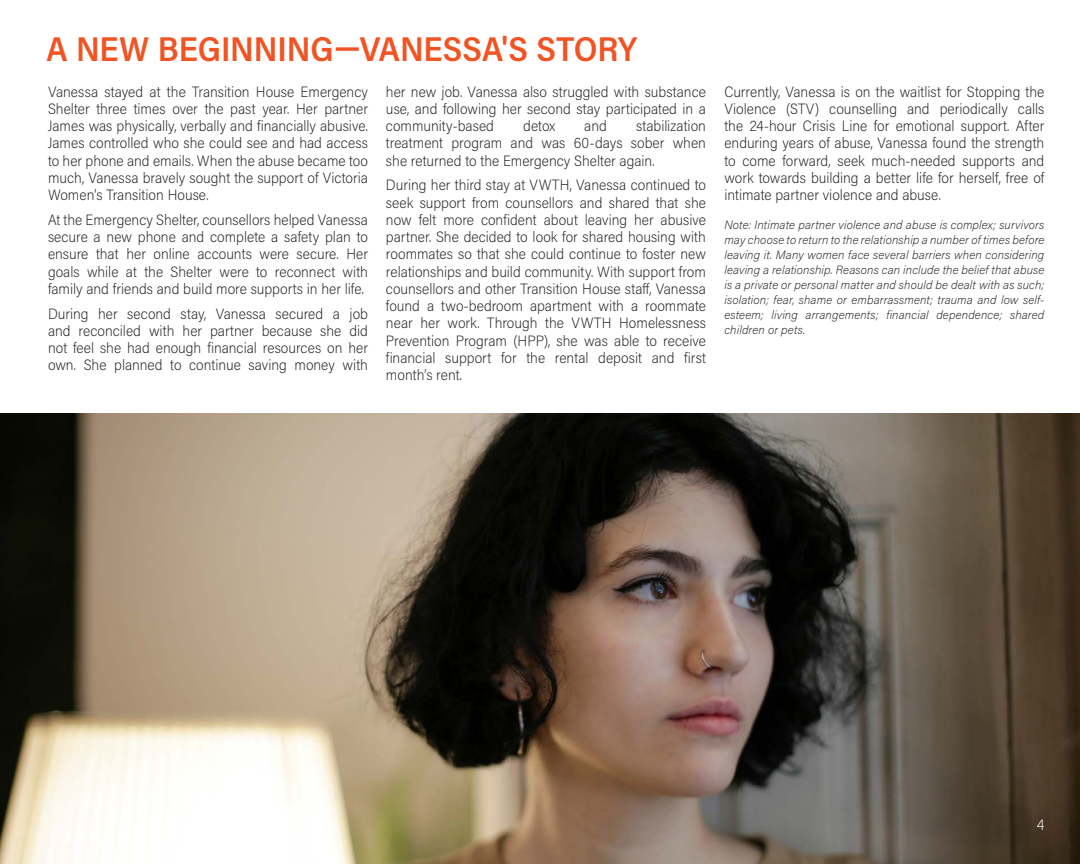
<style>
.page{position:relative;width:1080px;height:864px;background:#fff}
.page>*{position:absolute;margin:0;border:0;box-sizing:border-box;transform-origin:0 0}
.body{font:34.5px "Acumin Variable Concept";letter-spacing:-.005em;color:#f15422}
.body-2{font:200 15px/17.2px "Acumin Pro Semi Cond";color:#231f20;text-align:justify}
.body-3{font:200 15px "Acumin Pro Semi Cond";color:#fff}
.body-4{font:12px/15px "Acumin Variable Concept";letter-spacing:.01em;color:#231f20;text-align:justify}
</style>
<div class="page">
<img style="left:0;top:413px;width:1080px;height:451px">
<p class="body" style="left:46px;top:26px;width:592px">A NEW BEGINNING—VANESSA'S STORY</p>
<p class="body-2" style="left:48px;top:82px;width:322px">Vanessa stayed at the Transition House Emergency Shelter three times over the past year. Her partner James was physically, verbally and financially abusive.<br>James controlled who she could see and had access to her phone and emails. When the abuse became too much, Vanessa bravely sought the support of Victoria Women’s Transition House.</p>
<p class="body-2" style="left:48px;top:210px;width:322px">At the Emergency Shelter, counsellors helped Vanessa secure a new phone and complete a safety plan to ensure that her online accounts were secure. Her goals while at the Shelter were to reconnect with family and friends and build more supports in her life.</p>
<p class="body-2" style="left:48px;top:304px;width:322px">During her second stay, Vanessa secured a job and reconciled with her partner because she did not feel she had enough financial resources on her own. She planned to continue saving money with</p>
<p class="body-2" style="left:386px;top:82px;width:322px">her new job. Vanessa also struggled with substance use, and following her second stay participated in a community-based</p>
<p class="body-2" style="left:386px;top:117px;width:322px;text-indent:250px">stabilization treatment program and was 60-days sober when she returned to the Emergency Shelter again.</p>
<p class="body-2" style="left:386px;top:176px;width:322px">During her third stay at VWTH, Vanessa continued to seek support from counsellors and shared that she now felt more confident about leaving her abusive partner. She decided to look for shared housing with roommates so that she could continue to foster new relationships and build community. With support from counsellors and other Transition House staff, Vanessa found a two-bedroom apartment with a roommate near her work. Through the VWTH Homelessness Prevention Program (HPP), she was able to receive financial support for the rental deposit and first month’s rent.</p>
<p class="body-2" style="left:523px;top:117px;width:33px">detox</p>
<p class="body-2" style="left:584px;top:117px;width:24px">and</p>
<p class="body-2" style="left:724px;top:82px;width:322px">Currently, Vanessa is on the waitlist for Stopping the Violence (STV) counselling and periodically calls the 24-hour Crisis Line for emotional support. After enduring years of abuse, Vanessa found the strength to come forward, seek much-needed supports and work towards building a better life for herself, free of intimate partner violence and abuse.</p>
<p class="body-4" style="left:724px;top:216px;width:321px">Note: Intimate partner violence and abuse is complex; survivors may choose to return to the relationship a number of times before leaving it. Many women face several barriers when considering leaving a relationship. Reasons can include the belief that abuse is a private or personal matter and should be dealt with as such; isolation; fear, shame or embarrassment; trauma and low self&shy;esteem; living arrangements; financial dependence; shared children or pets.</p>
<p class="body-3" style="left:1037px;top:815px;width:9px">4</p>
</div>
